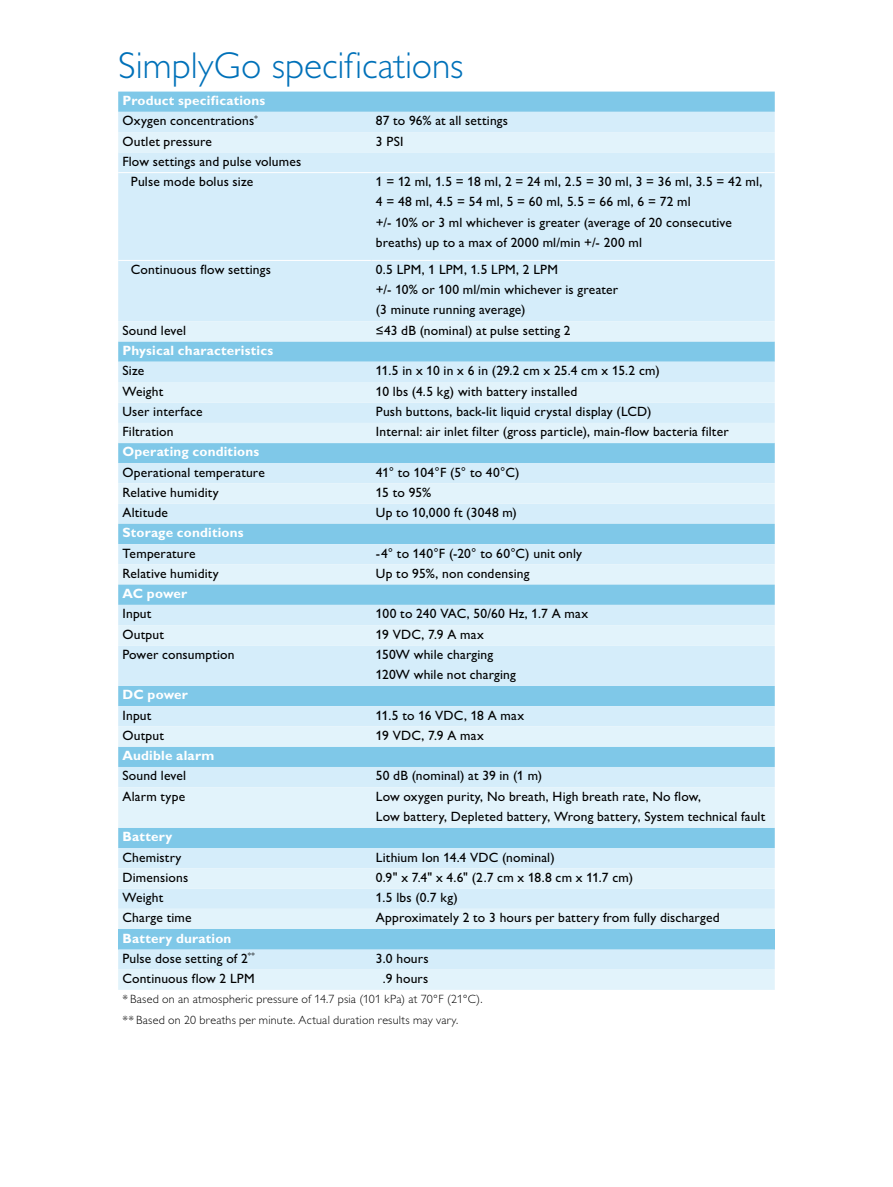
<style>
.page{position:relative;width:893px;height:1187px;background:#fff}
.page>*{position:absolute;margin:0;border:0;box-sizing:border-box;transform-origin:0 0}
.t1{font:37.5px "Gill Sans Alt One WGL Light";color:#0071b9}
.t2{font:13.5px/20.2px "Gill Sans Alt One WGL";letter-spacing:.015em;color:#000}
.t3{font:700 13.5px/20.2px "Gill Sans Alt One WGL";letter-spacing:.015em;color:#fff}
.t4{font:12px/20.2px "Gill Sans Alt One WGL Light";letter-spacing:.02em;color:#000}
.s1{font-weight:400;color:#000}
.s2{font-weight:700;color:#fff}
</style>
<div class="page">
<svg style="left:118px;top:686px;width:657px;height:243px;background:#c5e6f5"></svg>
<svg style="left:118px;top:341px;width:657px;height:264px;background:#bfe3f4"></svg>
<div style="left:118px;top:605px;width:657px;height:81px;background:#d5edfa"></div>
<div style="left:118px;top:625px;width:657px;height:20px;background:#e2f3fb"></div>
<div style="left:118px;top:92px;width:657px;height:20px;background:#7fc8e8"></div>
<div style="left:118px;top:112px;width:657px;height:20px;background:#d5edfa"></div>
<svg style="left:118px;top:132px;width:657px;height:209px;background:#d7eefa"></svg>
<hr style="left:118px;top:172px;width:254px;height:1px;background:#fff">
<hr style="left:372px;top:172px;width:403px;height:1px;background:#fff">
<hr style="left:118px;top:260px;width:254px;height:1px;background:#fff">
<hr style="left:372px;top:260px;width:403px;height:1px;background:#fff">
<div style="left:118px;top:929px;width:657px;height:20px;background:#7fc8e8"></div>
<svg style="left:118px;top:949px;width:657px;height:40px;background:#daeffa"></svg>
<h1 class="t1" style="left:118px;top:41px;width:347px">SimplyGo specifications</h1>
<p class="t3" style="left:122px;top:90px;width:144px">Product specifications<br><span class="s1">Oxygen concentrations</span><sup>*</sup></p>
<p class="t2" style="left:376px;top:110px;width:134px">87 to 96% at all settings</p>
<p class="t2" style="left:122px;top:131px;width:91px">Outlet pressure</p>
<p class="t2" style="left:376px;top:131px;width:29px">3 PSI</p>
<p class="t2" style="left:131px;top:151px;width:172px;text-indent:-9px">Flow settings and pulse volumes<br>Pulse mode bolus size</p>
<p class="t2" style="left:376px;top:171px;width:388px">1 = 12 ml, 1.5 = 18 ml, 2 = 24 ml, 2.5 = 30 ml, 3 = 36 ml, 3.5 = 42 ml, 4 = 48 ml, 4.5 = 54 ml, 5 = 60 ml, 5.5 = 66 ml, 6 = 72 ml<br>+/- 10% or 3 ml whichever is greater (average of 20 consecutive breaths) up to a max of 2000 ml/min +/- 200 ml</p>
<p class="t2" style="left:131px;top:259px;width:142px">Continuous flow settings</p>
<p class="t2" style="left:376px;top:259px;width:244px">0.5 LPM, 1 LPM, 1.5 LPM, 2 LPM<br>+/- 10% or 100 ml/min whichever is greater (3 minute running average)</p>
<p class="t2" style="left:122px;top:320px;width:65px">Sound level</p>
<p class="t2" style="left:376px;top:320px;width:196px">≤43 dB (nominal) at pulse setting 2</p>
<p class="t3" style="left:122px;top:340px;width:152px">Physical characteristics</p>
<p class="t2" style="left:122px;top:360px;width:23px">Size</p>
<p class="t2" style="left:376px;top:360px;width:285px">11.5 in x 10 in x 6 in (29.2 cm x 25.4 cm x 15.2 cm)</p>
<p class="t2" style="left:122px;top:380px;width:42px">Weight</p>
<p class="t2" style="left:376px;top:380px;width:203px">10 lbs (4.5 kg) with battery installed</p>
<p class="t2" style="left:122px;top:401px;width:82px">User interface</p>
<p class="t2" style="left:376px;top:401px;width:277px">Push buttons, back-lit liquid crystal display (LCD)</p>
<p class="t2" style="left:122px;top:421px;width:53px">Filtration</p>
<p class="t2" style="left:376px;top:421px;width:354px">Internal: air inlet filter (gross particle), main-flow bacteria filter</p>
<p class="t3" style="left:122px;top:441px;width:138px">Operating conditions</p>
<p class="t2" style="left:122px;top:461px;width:144px">Operational temperature</p>
<p class="t2" style="left:376px;top:461px;width:145px">41° to 104°F (5° to 40°C)</p>
<p class="t2" style="left:122px;top:482px;width:98px">Relative humidity</p>
<p class="t2" style="left:376px;top:482px;width:57px">15 to 95%</p>
<p class="t2" style="left:122px;top:502px;width:47px">Altitude</p>
<p class="t2" style="left:376px;top:502px;width:143px">Up to 10,000 ft (3048 m)</p>
<p class="t3" style="left:122px;top:522px;width:123px">Storage conditions</p>
<p class="t2" style="left:122px;top:542px;width:75px">Temperature</p>
<p class="t2" style="left:376px;top:542px;width:208px">-4° to 140°F (-20° to 60°C) unit only</p>
<p class="t2" style="left:122px;top:563px;width:98px">Relative humidity</p>
<p class="t2" style="left:376px;top:563px;width:155px">Up to 95%, non condensing</p>
<p class="t3" style="left:122px;top:583px;width:66px">AC power</p>
<p class="t2" style="left:122px;top:603px;width:30px">Input</p>
<p class="t2" style="left:376px;top:603px;width:214px">100 to 240 VAC, 50/60 Hz, 1.7 A max</p>
<p class="t2" style="left:122px;top:623px;width:43px">Output</p>
<p class="t2" style="left:376px;top:623px;width:109px">19 VDC, 7.9 A max</p>
<p class="t2" style="left:122px;top:644px;width:114px">Power consumption</p>
<p class="t2" style="left:376px;top:644px;width:142px">150W while charging<br>120W while not charging</p>
<p class="t3" style="left:122px;top:684px;width:67px">DC power</p>
<p class="t2" style="left:122px;top:704px;width:30px">Input</p>
<p class="t2" style="left:376px;top:704px;width:150px">11.5 to 16 VDC, 18 A max</p>
<p class="t2" style="left:122px;top:725px;width:43px">Output</p>
<p class="t2" style="left:376px;top:725px;width:109px">19 VDC, 7.9 A max</p>
<p class="t3" style="left:122px;top:745px;width:93px">Audible alarm</p>
<p class="t2" style="left:122px;top:765px;width:65px">Sound level</p>
<p class="t2" style="left:376px;top:765px;width:168px">50 dB (nominal) at 39 in (1 m)</p>
<p class="t2" style="left:122px;top:785px;width:64px">Alarm type</p>
<p class="t2" style="left:376px;top:785px;width:391px">Low oxygen purity, No breath, High breath rate, No flow,<br>Low battery, Depleted battery, Wrong battery, System technical fault</p>
<p class="t3" style="left:122px;top:826px;width:51px">Battery</p>
<p class="t2" style="left:122px;top:846px;width:61px">Chemistry</p>
<p class="t2" style="left:376px;top:846px;width:180px">Lithium Ion 14.4 VDC (nominal)</p>
<p class="t2" style="left:122px;top:866px;width:67px">Dimensions</p>
<p class="t2" style="left:376px;top:866px;width:259px">0.9" x 7.4" x 4.6" (2.7 cm x 18.8 cm x 11.7 cm)</p>
<p class="t2" style="left:122px;top:887px;width:42px">Weight</p>
<p class="t2" style="left:376px;top:887px;width:83px">1.5 lbs (0.7 kg)</p>
<p class="t2" style="left:122px;top:907px;width:71px">Charge time</p>
<p class="t2" style="left:376px;top:907px;width:345px">Approximately 2 to 3 hours per battery from fully discharged</p>
<p class="t2" style="left:122px;top:927px;width:134px"><span class="s2">Battery duration<br></span>Pulse dose setting of 2<sup>**</sup></p>
<p class="t2" style="left:376px;top:947px;width:54px">3.0 hours</p>
<p class="t2" style="left:122px;top:968px;width:134px">Continuous flow 2 LPM</p>
<p class="t2" style="left:383px;top:968px;width:47px">.9 hours</p>
<p class="t4" style="left:122px;top:989px;width:362px">* Based on an atmospheric pressure of 14.7 psia (101 kPa) at 70°F (21°C). ** Based on 20 breaths per minute. Actual duration results may vary.</p>
</div>
